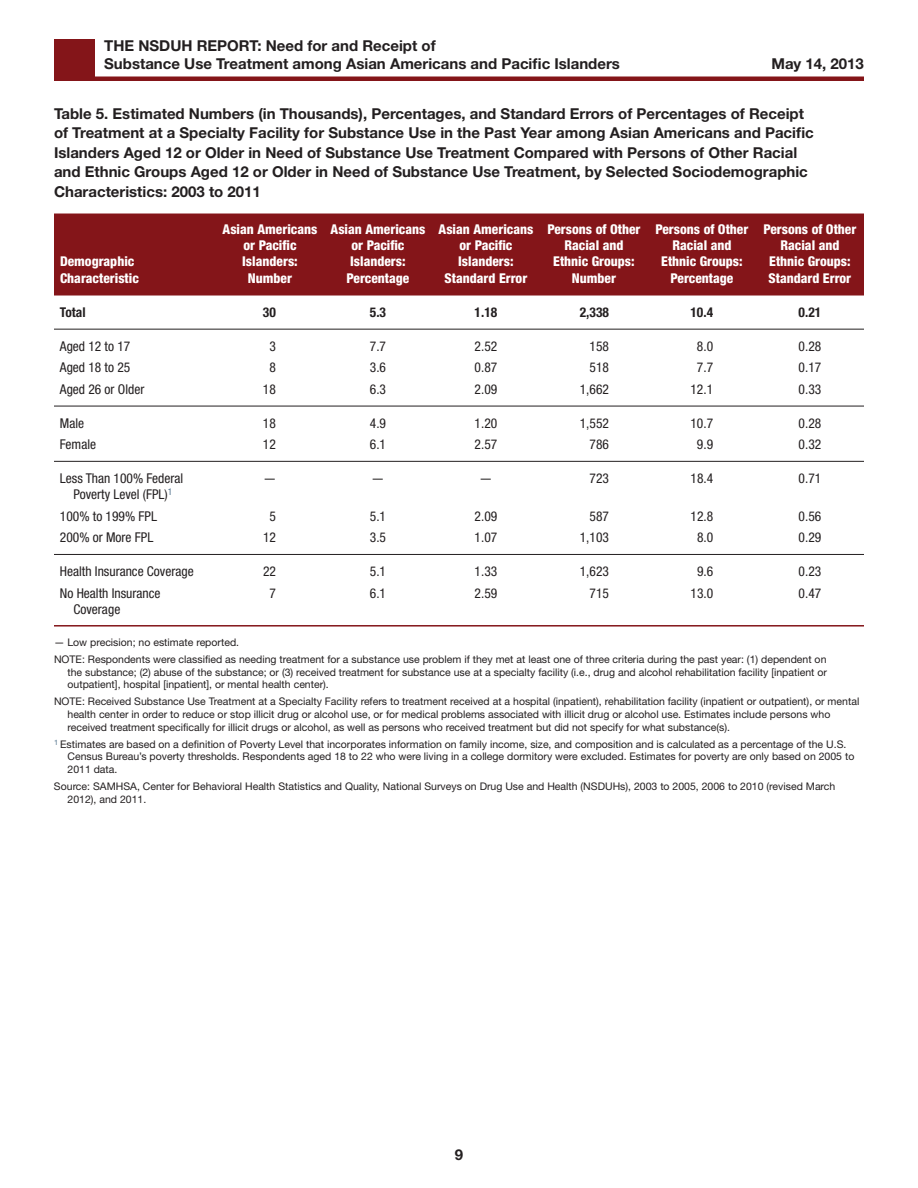
<style>
.page{position:relative;width:918px;height:1188px;background:#fff}
.page>*{position:absolute;margin:0;border:0;box-sizing:border-box;transform-origin:0 0}
.t1{font:700 15px/19.5px "Helvetica Neue LT Std";color:#231f20}
.t2{font:condensed 13.5px/16.2px "Helvetica Neue LT Std";color:#231f20;text-align:center}
.t3{font:800 condensed 13.5px/16.2px "Helvetica Neue LT Std";color:#fff;text-align:center}
.t4{font:700 condensed 13.5px "Helvetica Neue LT Std";color:#231f20}
.t5{font:condensed 13.5px "Helvetica Neue LT Std";color:#231f20;scale:.75 1}
.t6{font:10.5px/12.6px "Helvetica Neue LT Std";color:#231f20}
</style>
<div class="page">
<div style="left:54px;top:40px;width:40px;height:37px;background:#841519"></div>
<div style="left:54px;top:76px;width:810px;height:5px;background:#841519"></div>
<hr style="left:54px;top:625px;width:810px;height:2px;background:#841519">
<div style="left:54px;top:214px;width:810px;height:82px;background:#841519"></div>
<hr style="left:54px;top:329px;width:162px;height:1px;background:#231f20">
<hr style="left:216px;top:329px;width:108px;height:1px;background:#231f20">
<hr style="left:324px;top:329px;width:108px;height:1px;background:#231f20">
<hr style="left:432px;top:329px;width:108px;height:1px;background:#231f20">
<hr style="left:540px;top:329px;width:108px;height:1px;background:#231f20">
<hr style="left:648px;top:329px;width:108px;height:1px;background:#231f20">
<hr style="left:756px;top:329px;width:108px;height:1px;background:#231f20">
<hr style="left:54px;top:406px;width:162px;height:1px;background:#231f20">
<hr style="left:216px;top:406px;width:108px;height:1px;background:#231f20">
<hr style="left:324px;top:406px;width:108px;height:1px;background:#231f20">
<hr style="left:432px;top:406px;width:108px;height:1px;background:#231f20">
<hr style="left:540px;top:406px;width:108px;height:1px;background:#231f20">
<hr style="left:648px;top:406px;width:108px;height:1px;background:#231f20">
<hr style="left:756px;top:406px;width:108px;height:1px;background:#231f20">
<hr style="left:54px;top:461px;width:162px;height:1px;background:#231f20">
<hr style="left:216px;top:461px;width:108px;height:1px;background:#231f20">
<hr style="left:324px;top:461px;width:108px;height:1px;background:#231f20">
<hr style="left:432px;top:461px;width:108px;height:1px;background:#231f20">
<hr style="left:540px;top:461px;width:108px;height:1px;background:#231f20">
<hr style="left:648px;top:461px;width:108px;height:1px;background:#231f20">
<hr style="left:756px;top:461px;width:108px;height:1px;background:#231f20">
<hr style="left:54px;top:554px;width:162px;height:1px;background:#231f20">
<hr style="left:216px;top:554px;width:108px;height:1px;background:#231f20">
<hr style="left:324px;top:554px;width:108px;height:1px;background:#231f20">
<hr style="left:432px;top:554px;width:108px;height:1px;background:#231f20">
<hr style="left:540px;top:554px;width:108px;height:1px;background:#231f20">
<hr style="left:648px;top:554px;width:108px;height:1px;background:#231f20">
<hr style="left:756px;top:554px;width:108px;height:1px;background:#231f20">
<h1 class="t1" style="left:104px;top:37px;width:517px;line-height:18px">THE NSDUH REPORT: Need for and Receipt of<br>Substance Use Treatment among Asian Americans and Pacific Islanders</h1>
<h1 class="t1" style="left:771px;top:53px;width:94px">May 14, 2013</h1>
<p class="t1" style="left:54px;top:103px;width:761px">Table 5. Estimated Numbers (in Thousands), Percentages, and Standard Errors of Percentages of Receipt of Treatment at a Specialty Facility for Substance Use in the Past Year among Asian Americans and Pacific Islanders Aged 12 or Older in Need of Substance Use Treatment Compared with Persons of Other Racial and Ethnic Groups Aged 12 or Older in Need of Substance Use Treatment, by Selected Sociodemographic Characteristics: 2003 to 2011</p>
<p class="t3" style="left:60px;top:253px;width:80px;text-align:left">Demographic<br>Characteristic</p>
<p class="t3" style="left:223px;top:221px;width:96px">Asian Americans or Pacific<br>Islanders:<br>Number</p>
<p class="t3" style="left:331px;top:221px;width:96px">Asian Americans or Pacific<br>Islanders:<br>Percentage</p>
<p class="t3" style="left:439px;top:221px;width:96px">Asian Americans or Pacific<br>Islanders:<br>Standard Error</p>
<p class="t3" style="left:547px;top:221px;width:95px">Persons of Other<br>Racial and<br>Ethnic Groups:<br>Number</p>
<p class="t3" style="left:655px;top:221px;width:95px">Persons of Other<br>Racial and<br>Ethnic Groups:<br>Percentage</p>
<p class="t3" style="left:763px;top:221px;width:95px">Persons of Other<br>Racial and<br>Ethnic Groups:<br>Standard Error</p>
<p class="t4" style="left:60px;top:304px;width:27px">Total</p>
<p class="t4" style="left:263px;top:304px;width:14px">30</p>
<p class="t4" style="left:370px;top:304px;width:18px">5.3</p>
<p class="t4" style="left:475px;top:304px;width:24px">1.18</p>
<p class="t4" style="left:580px;top:304px;width:31px">2,338</p>
<p class="t4" style="left:691px;top:304px;width:24px">10.4</p>
<p class="t4" style="left:799px;top:304px;width:24px">0.21</p>
<p class="t2" style="left:60px;top:338px;width:72px">Aged 12 to 17</p>
<p class="t2" style="left:269px;top:338px;width:8px">3</p>
<p class="t2" style="left:370px;top:338px;width:18px">7.7</p>
<p class="t2" style="left:475px;top:338px;width:24px">2.52</p>
<p class="t2" style="left:590px;top:338px;width:21px">158</p>
<p class="t2" style="left:697px;top:338px;width:18px">8.0</p>
<p class="t2" style="left:799px;top:338px;width:24px">0.28</p>
<p class="t2" style="left:60px;top:359px;width:72px">Aged 18 to 25</p>
<p class="t2" style="left:269px;top:359px;width:8px">8</p>
<p class="t2" style="left:370px;top:359px;width:18px">3.6</p>
<p class="t2" style="left:475px;top:359px;width:24px">0.87</p>
<p class="t2" style="left:590px;top:359px;width:21px">518</p>
<p class="t2" style="left:697px;top:359px;width:18px">7.7</p>
<p class="t2" style="left:799px;top:359px;width:24px">0.17</p>
<p class="t2" style="left:60px;top:381px;width:86px">Aged 26 or Older</p>
<p class="t2" style="left:263px;top:381px;width:14px">18</p>
<p class="t2" style="left:370px;top:381px;width:18px">6.3</p>
<p class="t2" style="left:475px;top:381px;width:24px">2.09</p>
<p class="t2" style="left:580px;top:381px;width:31px">1,662</p>
<p class="t2" style="left:691px;top:381px;width:24px">12.1</p>
<p class="t2" style="left:799px;top:381px;width:24px">0.33</p>
<p class="t2" style="left:60px;top:415px;width:26px">Male</p>
<p class="t2" style="left:263px;top:415px;width:14px">18</p>
<p class="t2" style="left:370px;top:415px;width:18px">4.9</p>
<p class="t2" style="left:475px;top:415px;width:24px">1.20</p>
<p class="t2" style="left:580px;top:415px;width:31px">1,552</p>
<p class="t2" style="left:691px;top:415px;width:24px">10.7</p>
<p class="t2" style="left:799px;top:415px;width:24px">0.28</p>
<p class="t2" style="left:60px;top:436px;width:38px">Female</p>
<p class="t2" style="left:263px;top:436px;width:14px">12</p>
<p class="t2" style="left:370px;top:436px;width:18px">6.1</p>
<p class="t2" style="left:475px;top:436px;width:24px">2.57</p>
<p class="t2" style="left:590px;top:436px;width:21px">786</p>
<p class="t2" style="left:697px;top:436px;width:18px">9.9</p>
<p class="t2" style="left:799px;top:436px;width:24px">0.32</p>
<p class="t2" style="left:60px;top:470px;width:125px">Less Than 100% Federal<br>Poverty Level (FPL)<sup>1</sup></p>
<p class="t5" style="left:265px;top:470px;width:15px">—</p>
<p class="t5" style="left:373px;top:470px;width:15px">—</p>
<p class="t5" style="left:481px;top:470px;width:15px">—</p>
<p class="t2" style="left:590px;top:470px;width:21px">723</p>
<p class="t2" style="left:691px;top:470px;width:24px">18.4</p>
<p class="t2" style="left:799px;top:470px;width:24px">0.71</p>
<p class="t2" style="left:60px;top:508px;width:99px">100% to 199% FPL</p>
<p class="t2" style="left:270px;top:508px;width:8px">5</p>
<p class="t2" style="left:370px;top:508px;width:18px">5.1</p>
<p class="t2" style="left:475px;top:508px;width:24px">2.09</p>
<p class="t2" style="left:590px;top:508px;width:21px">587</p>
<p class="t2" style="left:691px;top:508px;width:24px">12.8</p>
<p class="t2" style="left:799px;top:508px;width:24px">0.56</p>
<p class="t2" style="left:60px;top:530px;width:95px">200% or More FPL</p>
<p class="t2" style="left:263px;top:530px;width:14px">12</p>
<p class="t2" style="left:370px;top:530px;width:18px">3.5</p>
<p class="t2" style="left:475px;top:530px;width:24px">1.07</p>
<p class="t2" style="left:580px;top:530px;width:31px">1,103</p>
<p class="t2" style="left:697px;top:530px;width:18px">8.0</p>
<p class="t2" style="left:799px;top:530px;width:24px">0.29</p>
<p class="t2" style="left:60px;top:563px;width:135px">Health Insurance Coverage</p>
<p class="t2" style="left:263px;top:563px;width:14px">22</p>
<p class="t2" style="left:370px;top:563px;width:18px">5.1</p>
<p class="t2" style="left:475px;top:563px;width:24px">1.33</p>
<p class="t2" style="left:580px;top:563px;width:31px">1,623</p>
<p class="t2" style="left:697px;top:563px;width:18px">9.6</p>
<p class="t2" style="left:799px;top:563px;width:24px">0.23</p>
<p class="t2" style="left:73px;top:585px;width:88px;text-align:left;text-indent:-14px">No Health Insurance<br>Coverage</p>
<p class="t2" style="left:270px;top:585px;width:8px">7</p>
<p class="t2" style="left:370px;top:585px;width:18px">6.1</p>
<p class="t2" style="left:475px;top:585px;width:24px">2.59</p>
<p class="t2" style="left:590px;top:585px;width:21px">715</p>
<p class="t2" style="left:691px;top:585px;width:24px">13.0</p>
<p class="t2" style="left:799px;top:585px;width:24px">0.47</p>
<p class="t6" style="left:54px;top:634px;width:774px;line-height:17.1px">— Low precision; no estimate reported.<br>NOTE: Respondents were classified as needing treatment for a substance use problem if they met at least one of three criteria during the past year: (1) dependent on</p>
<p class="t6" style="left:68px;top:666px;width:761px">the substance; (2) abuse of the substance; or (3) received treatment for substance use at a specialty facility (i.e., drug and alcohol rehabilitation facility [inpatient or outpatient], hospital [inpatient], or mental health center).</p>
<p class="t6" style="left:68px;top:695px;width:793px;text-indent:-14px">NOTE: Received Substance Use Treatment at a Specialty Facility refers to treatment received at a hospital (inpatient), rehabilitation facility (inpatient or outpatient), or mental health center in order to reduce or stop illicit drug or alcohol use, or for medical problems associated with illicit drug or alcohol use. Estimates include persons who received treatment specifically for illicit drugs or alcohol, as well as persons who received treatment but did not specify for what substance(s).</p>
<p class="t6" style="left:68px;top:738px;width:788px;text-indent:-14px"><sup>1</sup> Estimates are based on a definition of Poverty Level that incorporates information on family income, size, and composition and is calculated as a percentage of the U.S.<br>Census Bureau’s poverty thresholds. Respondents aged 18 to 22 who were living in a college dormitory were excluded. Estimates for poverty are only based on 2005 to<br>2011 data.</p>
<p class="t6" style="left:68px;top:780px;width:769px;text-indent:-14px">Source: SAMHSA, Center for Behavioral Health Statistics and Quality, National Surveys on Drug Use and Health (NSDUHs), 2003 to 2005, 2006 to 2010 (revised March<br>2012), and 2011.</p>
<h1 class="t1" style="left:455px;top:1144px;width:10px">9</h1>
</div>
